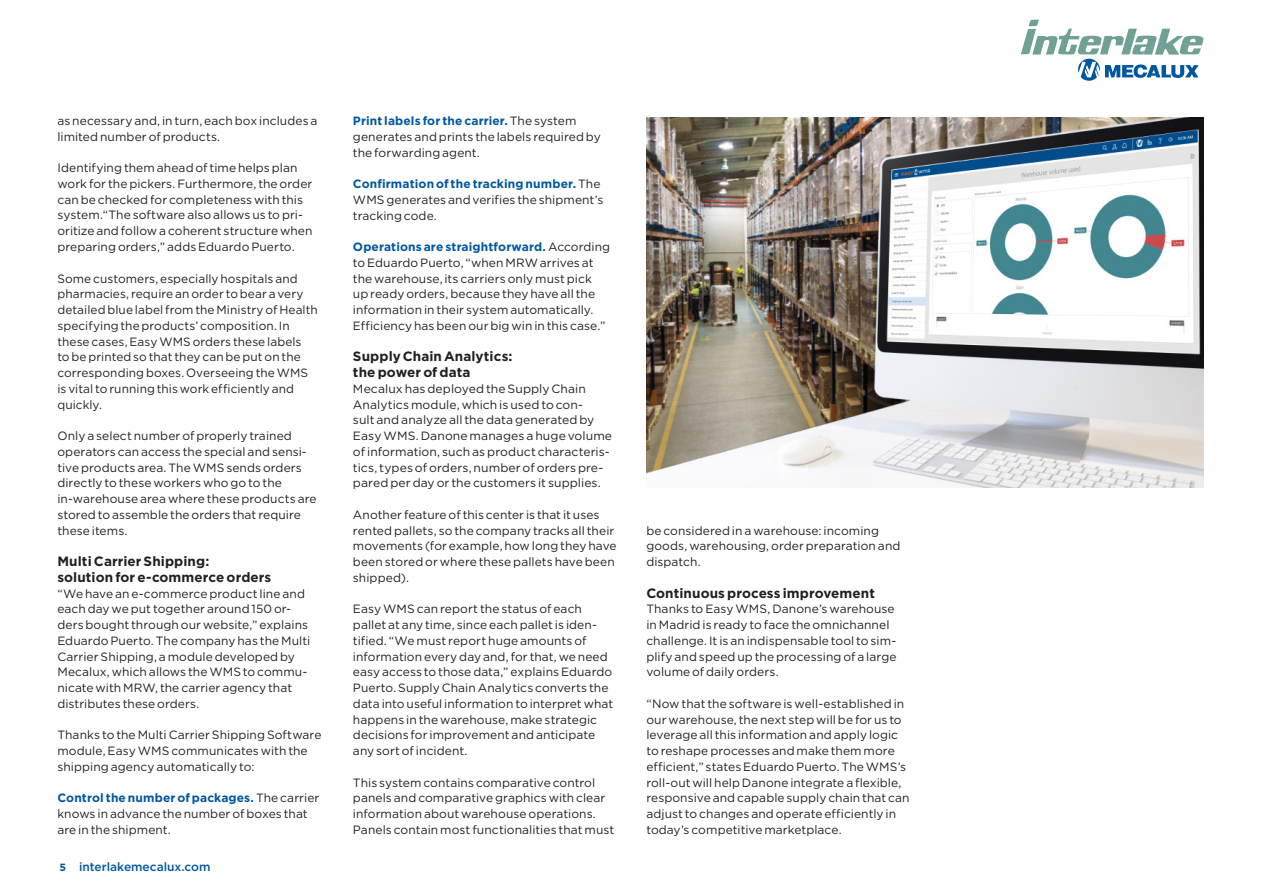
<style>
.page{position:relative;width:1263px;height:893px;background:#fff}
.page>*{position:absolute;margin:0;border:0;box-sizing:border-box;transform-origin:0 0}
.t1{font:700 13.5px/15.8px "Gotham";letter-spacing:.005em;color:#231f20}
.t2{font:12px/15.8px "Gotham";letter-spacing:.005em;color:#231f20}
.t3{font:500 12px "Gotham";color:#01579f}
.s1{font-weight:700;color:#01579f}
.s2{font-weight:700;font-size:10.5px}
</style>
<div class="page">
<svg style="left:1021px;top:20px;width:182px;height:61px"></svg>
<img style="left:646px;top:118px;width:557px;height:369px">
<p class="t2" style="left:57px;top:113px;width:262px">as necessary and, in turn, each box includes a limited number of products.</p>
<p class="t2" style="left:57px;top:160px;width:257px">Identifying them ahead of time helps plan work for the pickers. Furthermore, the order can be checked for completeness with this system.“The software also allows us to pri&shy;oritize and follow a coherent structure when preparing orders,” adds Eduardo Puerto.</p>
<p class="t2" style="left:57px;top:270px;width:262px">Some customers, especially hospitals and pharmacies, require an order to bear a very detailed blue label from the Ministry of Health specifying the products’ composition. In these cases, Easy WMS orders these labels<br>to be printed so that they can be put on the corresponding boxes. Overseeing the WMS is vital to running this work efficiently and quickly.</p>
<p class="t2" style="left:57px;top:428px;width:261px">Only a select number of properly trained operators can access the special and sensi&shy;tive products area. The WMS sends orders directly to these workers who go to the in-warehouse area where these products are stored to assemble the orders that require these items.</p>
<p class="t1" style="left:57px;top:553px;width:215px">Multi Carrier Shipping:<br>solution for e-commerce orders</p>
<p class="t2" style="left:57px;top:585px;width:254px">“We have an e-commerce product line and each day we put together around 150 or&shy;ders bought through our website,” explains Eduardo Puerto. The company has the Multi Carrier Shipping, a module developed by Mecalux, which allows the WMS to commu&shy;nicate with MRW, the carrier agency that distributes these orders.</p>
<p class="t2" style="left:57px;top:727px;width:266px">Thanks to the Multi Carrier Shipping Software module, Easy WMS communicates with the shipping agency automatically to:</p>
<p class="t2" style="left:57px;top:790px;width:264px"><span class="s1">Control the number of packages.</span> The carrier knows in advance the number of boxes that are in the shipment.</p>
<p class="t3" style="left:60px;top:859px;width:153px"><span class="s2">5</span> interlakemecalux.com</p>
<p class="t2" style="left:353px;top:113px;width:249px"><span class="s1">Print labels for the carrier.</span> The system generates and prints the labels required by the forwarding agent.</p>
<p class="t2" style="left:353px;top:176px;width:252px"><span class="s1">Confirmation of the tracking number.</span> The<br>WMS generates and verifies the shipment’s tracking code.</p>
<p class="t2" style="left:353px;top:239px;width:259px"><span class="s1">Operations are straightforward.</span> According to Eduardo Puerto, “when MRW arrives at the warehouse, its carriers only must pick up ready orders, because they have all the information in their system automatically.<br>Efficiency has been our big win in this case.”</p>
<p class="t1" style="left:353px;top:349px;width:161px">Supply Chain Analytics: the power of data</p>
<p class="t2" style="left:353px;top:380px;width:261px">Mecalux has deployed the Supply Chain Analytics module, which is used to con-<br>sult and analyze all the data generated by Easy WMS. Danone manages a huge volume of information, such as product characteris&shy;tics, types of orders, number of orders pre&shy;pared per day or the customers it supplies.</p>
<p class="t2" style="left:353px;top:506px;width:265px">Another feature of this center is that it uses rented pallets, so the company tracks all their movements (for example, how long they have been stored or where these pallets have been shipped).</p>
<p class="t2" style="left:353px;top:601px;width:262px">Easy WMS can report the status of each pallet at any time, since each pallet is iden&shy;tified. “We must report huge amounts of information every day and, for that, we need easy access to those data,” explains Eduardo Puerto. Supply Chain Analytics converts the data into useful information to interpret what happens in the warehouse, make strategic decisions for improvement and anticipate any sort of incident.</p>
<p class="t2" style="left:353px;top:774px;width:263px">This system contains comparative control panels and comparative graphics with clear information about warehouse operations.<br>Panels contain most functionalities that must</p>
<p class="t2" style="left:646px;top:522px;width:256px">be considered in a warehouse: incoming goods, warehousing, order preparation and dispatch.</p>
<p class="t1" style="left:646px;top:585px;width:230px">Continuous process improvement</p>
<p class="t2" style="left:646px;top:601px;width:252px">Thanks to Easy WMS, Danone’s warehouse in Madrid is ready to face the omnichannel challenge. It is an indispensable tool to sim&shy;plify and speed up the processing of a large volume of daily orders.</p>
<p class="t2" style="left:646px;top:695px;width:265px">“Now that the software is well-established in our warehouse, the next step will be for us to leverage all this information and apply logic to reshape processes and make them more efficient,” states Eduardo Puerto. The WMS’s roll-out will help Danone integrate a flexible, responsive and capable supply chain that can adjust to changes and operate efficiently in today’s competitive marketplace.</p>
</div>
